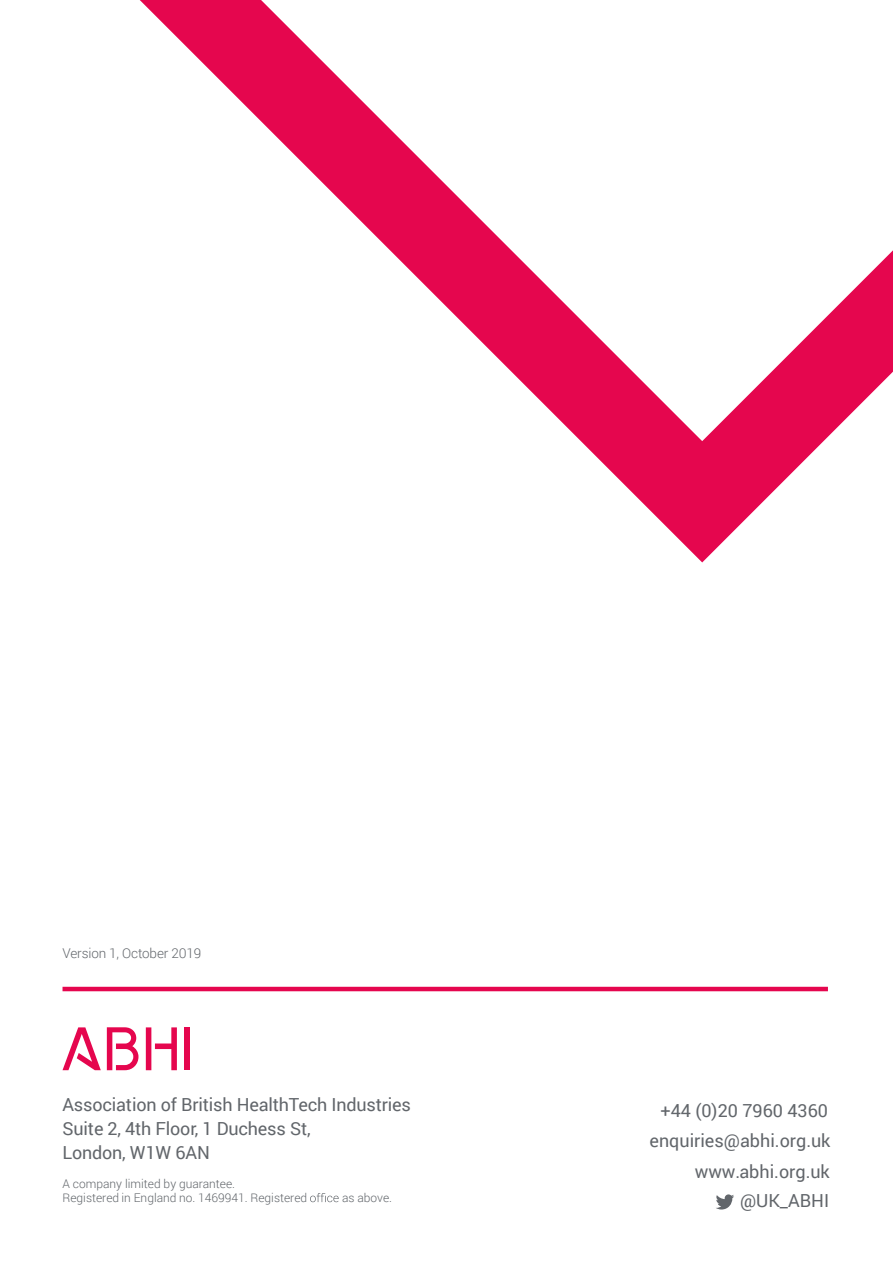
<style>
.page{position:relative;width:893px;height:1263px;background:#fff}
.page>*{position:absolute;margin:0;border:0;box-sizing:border-box;transform-origin:0 0}
.t1{font:18px/29.8px "Roboto";letter-spacing:-.01em;color:#62666b;text-align:right}
.t2{font:300 13.5px "Roboto";letter-spacing:-.01em;color:#62666b}
.t3{font:300 12px/14.4px "Roboto";color:#62666b}
</style>
<div class="page">
<svg style="left:716px;top:1194px;width:18px;height:15px"></svg>
<svg style="left:310px;top:1193px;width:29px;height:9px"></svg>
<hr style="left:63px;top:987px;width:765px;height:4px;background:#e5064e">
<svg style="left:107px;top:1027px;width:31px;height:43px"></svg>
<svg style="left:146px;top:1027px;width:31px;height:43px"></svg>
<div style="left:185px;top:1027px;width:5px;height:43px;background:#e5064e"></div>
<svg style="left:63px;top:1027px;width:38px;height:43px"></svg>
<svg style="left:140px;top:0;width:753px;height:562px"></svg>
<p class="t2" style="left:63px;top:944px;width:140px">Version 1, October 2019</p>
<p class="t1" style="left:63px;top:1091px;width:350px;line-height:24px;text-align:left">Association of British HealthTech Industries<br>Suite 2, 4th Floor, 1 Duchess St,<br>London, W1W 6AN</p>
<p class="t3" style="left:63px;top:1176px;width:246px">A company limited by guarantee.<br>Registered in England no. 1469941. Registered</p>
<p class="t3" style="left:342px;top:1190px;width:52px">as above.</p>
<p class="t1" style="left:649px;top:1095px;width:182px">+44 (0)20 7960 4360 enquiries@abhi.org.uk www.abhi.org.uk @UK_ABHI</p>
</div>
